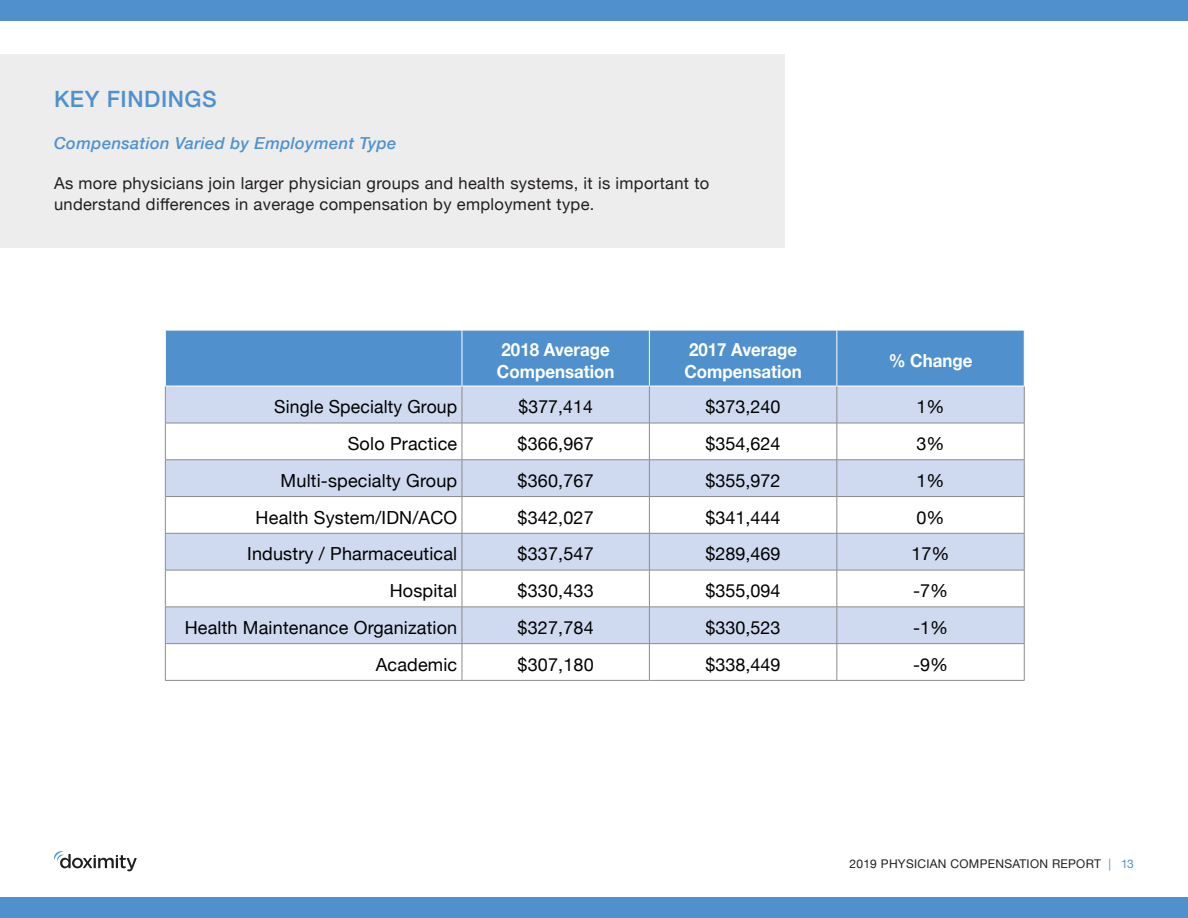
<style>
.page{position:relative;width:1188px;height:918px;background:#fff}
.page>*{position:absolute;margin:0;border:0;box-sizing:border-box;transform-origin:0 0}
.t1{font:500 22.5px "Helvetica Neue";letter-spacing:.025em;color:#5091cd}
.t2{font:18px "Helvetica Neue";letter-spacing:.01em;color:#000}
.t3{font:700 18px/21.6px "Helvetica Neue";color:#fff;scale:.94 1}
.t4{font:16.5px/21px "Helvetica Neue";letter-spacing:.02em;color:#221e1f}
.t5{font:italic 500 16.5px "Helvetica Neue";letter-spacing:.025em;color:#5091cd}
.t6{font:12px "Helvetica Neue";letter-spacing:.025em;color:#221e1f}
.s1{color:#5091cd}
</style>
<div class="page">
<div style="left:0;top:54px;width:784px;height:193px;background:#ededee"></div>
<svg style="left:54px;top:851px;width:83px;height:20px"></svg>
<div style="left:0;top:0;width:1188px;height:20px;background:#5091cd"></div>
<div style="left:0;top:898px;width:1188px;height:20px;background:#5091cd"></div>
<div style="left:166px;top:331px;width:858px;height:55px;background:#5091cd"></div>
<svg style="left:166px;top:387px;width:858px;height:256px;fill:#cfdaf0"></svg>
<hr style="left:462px;top:330px;width:1px;height:56px;background:#fff">
<hr style="left:649px;top:330px;width:1px;height:56px;background:#fff">
<hr style="left:836px;top:330px;width:1px;height:56px;background:#fff">
<hr style="left:165px;top:386px;width:1px;height:37px;background:#8a8c8e">
<hr style="left:462px;top:386px;width:1px;height:37px;background:#8a8c8e">
<hr style="left:649px;top:386px;width:1px;height:37px;background:#8a8c8e">
<hr style="left:837px;top:386px;width:1px;height:37px;background:#8a8c8e">
<hr style="left:1024px;top:386px;width:1px;height:37px;background:#8a8c8e">
<hr style="left:462px;top:423px;width:1px;height:37px;background:#8a8c8e">
<hr style="left:462px;top:460px;width:1px;height:36px;background:#8a8c8e">
<hr style="left:462px;top:497px;width:1px;height:36px;background:#8a8c8e">
<hr style="left:462px;top:534px;width:1px;height:36px;background:#8a8c8e">
<hr style="left:462px;top:570px;width:1px;height:37px;background:#8a8c8e">
<hr style="left:462px;top:607px;width:1px;height:36px;background:#8a8c8e">
<hr style="left:462px;top:644px;width:1px;height:36px;background:#8a8c8e">
<hr style="left:165px;top:423px;width:297px;height:1px;background:#8a8c8e">
<hr style="left:165px;top:423px;width:1px;height:37px;background:#8a8c8e">
<hr style="left:462px;top:423px;width:187px;height:1px;background:#8a8c8e">
<hr style="left:649px;top:423px;width:188px;height:1px;background:#8a8c8e">
<hr style="left:649px;top:423px;width:1px;height:37px;background:#8a8c8e">
<hr style="left:837px;top:423px;width:187px;height:1px;background:#8a8c8e">
<hr style="left:837px;top:423px;width:1px;height:37px;background:#8a8c8e">
<hr style="left:1024px;top:423px;width:1px;height:37px;background:#8a8c8e">
<hr style="left:165px;top:460px;width:297px;height:1px;background:#8a8c8e">
<hr style="left:165px;top:460px;width:1px;height:36px;background:#8a8c8e">
<hr style="left:462px;top:460px;width:187px;height:1px;background:#8a8c8e">
<hr style="left:649px;top:460px;width:188px;height:1px;background:#8a8c8e">
<hr style="left:649px;top:460px;width:1px;height:36px;background:#8a8c8e">
<hr style="left:837px;top:460px;width:187px;height:1px;background:#8a8c8e">
<hr style="left:837px;top:460px;width:1px;height:36px;background:#8a8c8e">
<hr style="left:1024px;top:460px;width:1px;height:36px;background:#8a8c8e">
<hr style="left:165px;top:496px;width:297px;height:1px;background:#8a8c8e">
<hr style="left:165px;top:497px;width:1px;height:36px;background:#8a8c8e">
<hr style="left:462px;top:496px;width:187px;height:1px;background:#8a8c8e">
<hr style="left:649px;top:496px;width:188px;height:1px;background:#8a8c8e">
<hr style="left:649px;top:497px;width:1px;height:36px;background:#8a8c8e">
<hr style="left:837px;top:496px;width:187px;height:1px;background:#8a8c8e">
<hr style="left:837px;top:497px;width:1px;height:36px;background:#8a8c8e">
<hr style="left:1024px;top:497px;width:1px;height:36px;background:#8a8c8e">
<hr style="left:165px;top:533px;width:297px;height:1px;background:#8a8c8e">
<hr style="left:165px;top:534px;width:1px;height:36px;background:#8a8c8e">
<hr style="left:462px;top:533px;width:187px;height:1px;background:#8a8c8e">
<hr style="left:649px;top:533px;width:188px;height:1px;background:#8a8c8e">
<hr style="left:649px;top:534px;width:1px;height:36px;background:#8a8c8e">
<hr style="left:837px;top:533px;width:187px;height:1px;background:#8a8c8e">
<hr style="left:837px;top:534px;width:1px;height:36px;background:#8a8c8e">
<hr style="left:1024px;top:534px;width:1px;height:36px;background:#8a8c8e">
<hr style="left:165px;top:570px;width:297px;height:1px;background:#8a8c8e">
<hr style="left:165px;top:570px;width:1px;height:37px;background:#8a8c8e">
<hr style="left:462px;top:570px;width:187px;height:1px;background:#8a8c8e">
<hr style="left:649px;top:570px;width:188px;height:1px;background:#8a8c8e">
<hr style="left:649px;top:570px;width:1px;height:37px;background:#8a8c8e">
<hr style="left:837px;top:570px;width:187px;height:1px;background:#8a8c8e">
<hr style="left:837px;top:570px;width:1px;height:37px;background:#8a8c8e">
<hr style="left:1024px;top:570px;width:1px;height:37px;background:#8a8c8e">
<hr style="left:165px;top:607px;width:297px;height:1px;background:#8a8c8e">
<hr style="left:165px;top:607px;width:1px;height:36px;background:#8a8c8e">
<hr style="left:462px;top:607px;width:187px;height:1px;background:#8a8c8e">
<hr style="left:649px;top:607px;width:188px;height:1px;background:#8a8c8e">
<hr style="left:649px;top:607px;width:1px;height:36px;background:#8a8c8e">
<hr style="left:837px;top:607px;width:187px;height:1px;background:#8a8c8e">
<hr style="left:837px;top:607px;width:1px;height:36px;background:#8a8c8e">
<hr style="left:1024px;top:607px;width:1px;height:36px;background:#8a8c8e">
<hr style="left:165px;top:643px;width:297px;height:1px;background:#8a8c8e">
<hr style="left:165px;top:644px;width:1px;height:36px;background:#8a8c8e">
<hr style="left:462px;top:643px;width:187px;height:1px;background:#8a8c8e">
<hr style="left:649px;top:643px;width:188px;height:1px;background:#8a8c8e">
<hr style="left:649px;top:644px;width:1px;height:36px;background:#8a8c8e">
<hr style="left:837px;top:643px;width:187px;height:1px;background:#8a8c8e">
<hr style="left:837px;top:644px;width:1px;height:36px;background:#8a8c8e">
<hr style="left:1024px;top:644px;width:1px;height:36px;background:#8a8c8e">
<hr style="left:165px;top:680px;width:297px;height:1px;background:#8a8c8e">
<hr style="left:462px;top:680px;width:187px;height:1px;background:#8a8c8e">
<hr style="left:649px;top:680px;width:188px;height:1px;background:#8a8c8e">
<hr style="left:837px;top:680px;width:187px;height:1px;background:#8a8c8e">
<p class="t1" style="left:54px;top:81px;width:164px">KEY FINDINGS</p>
<p class="t5" style="left:54px;top:129px;width:344px">Compensation Varied by Employment Type</p>
<p class="t4" style="left:54px;top:174px;width:657px">As more physicians join larger physician groups and health systems, it is important to understand differences in average compensation by employment type.</p>
<p class="t3" style="left:497px;top:339px;width:126px">2018 Average<br>Compensation</p>
<p class="t3" style="left:684px;top:339px;width:126px">2017 Average<br>Compensation</p>
<p class="t3" style="left:889px;top:350px;width:91px">% Change</p>
<p class="t2" style="left:274px;top:394px;width:185px">Single Specialty Group</p>
<p class="t2" style="left:518px;top:394px;width:76px">$377,414</p>
<p class="t2" style="left:706px;top:394px;width:77px">$373,240</p>
<p class="t2" style="left:917px;top:394px;width:30px">1%</p>
<p class="t2" style="left:348px;top:431px;width:111px">Solo Practice</p>
<p class="t2" style="left:518px;top:431px;width:78px">$366,967</p>
<p class="t2" style="left:706px;top:431px;width:77px">$354,624</p>
<p class="t2" style="left:917px;top:431px;width:30px">3%</p>
<p class="t2" style="left:281px;top:467px;width:178px">Multi-specialty Group</p>
<p class="t2" style="left:518px;top:467px;width:78px">$360,767</p>
<p class="t2" style="left:706px;top:467px;width:77px">$355,972</p>
<p class="t2" style="left:917px;top:467px;width:30px">1%</p>
<p class="t2" style="left:256px;top:504px;width:203px">Health System/IDN/ACO</p>
<p class="t2" style="left:518px;top:504px;width:78px">$342,027</p>
<p class="t2" style="left:706px;top:504px;width:77px">$341,444</p>
<p class="t2" style="left:917px;top:504px;width:30px">0%</p>
<p class="t2" style="left:247px;top:541px;width:212px">Industry / Pharmaceutical</p>
<p class="t2" style="left:518px;top:541px;width:78px">$337,547</p>
<p class="t2" style="left:706px;top:541px;width:77px">$289,469</p>
<p class="t2" style="left:912px;top:541px;width:40px">17%</p>
<p class="t2" style="left:390px;top:578px;width:69px">Hospital</p>
<p class="t2" style="left:518px;top:578px;width:78px">$330,433</p>
<p class="t2" style="left:706px;top:578px;width:77px">$355,094</p>
<p class="t2" style="left:913px;top:578px;width:37px">-7%</p>
<p class="t2" style="left:185px;top:614px;width:274px">Health Maintenance Organization</p>
<p class="t2" style="left:518px;top:614px;width:78px">$327,784</p>
<p class="t2" style="left:706px;top:614px;width:77px">$330,523</p>
<p class="t2" style="left:913px;top:614px;width:37px">-1%</p>
<p class="t2" style="left:376px;top:651px;width:83px">Academic</p>
<p class="t2" style="left:518px;top:651px;width:78px">$307,180</p>
<p class="t2" style="left:706px;top:651px;width:77px">$338,449</p>
<p class="t2" style="left:913px;top:651px;width:37px">-9%</p>
<p class="t6" style="left:849px;top:855px;width:286px">2019 PHYSICIAN COMPENSATION REPORT <span class="s1">| 13</span></p>
</div>
